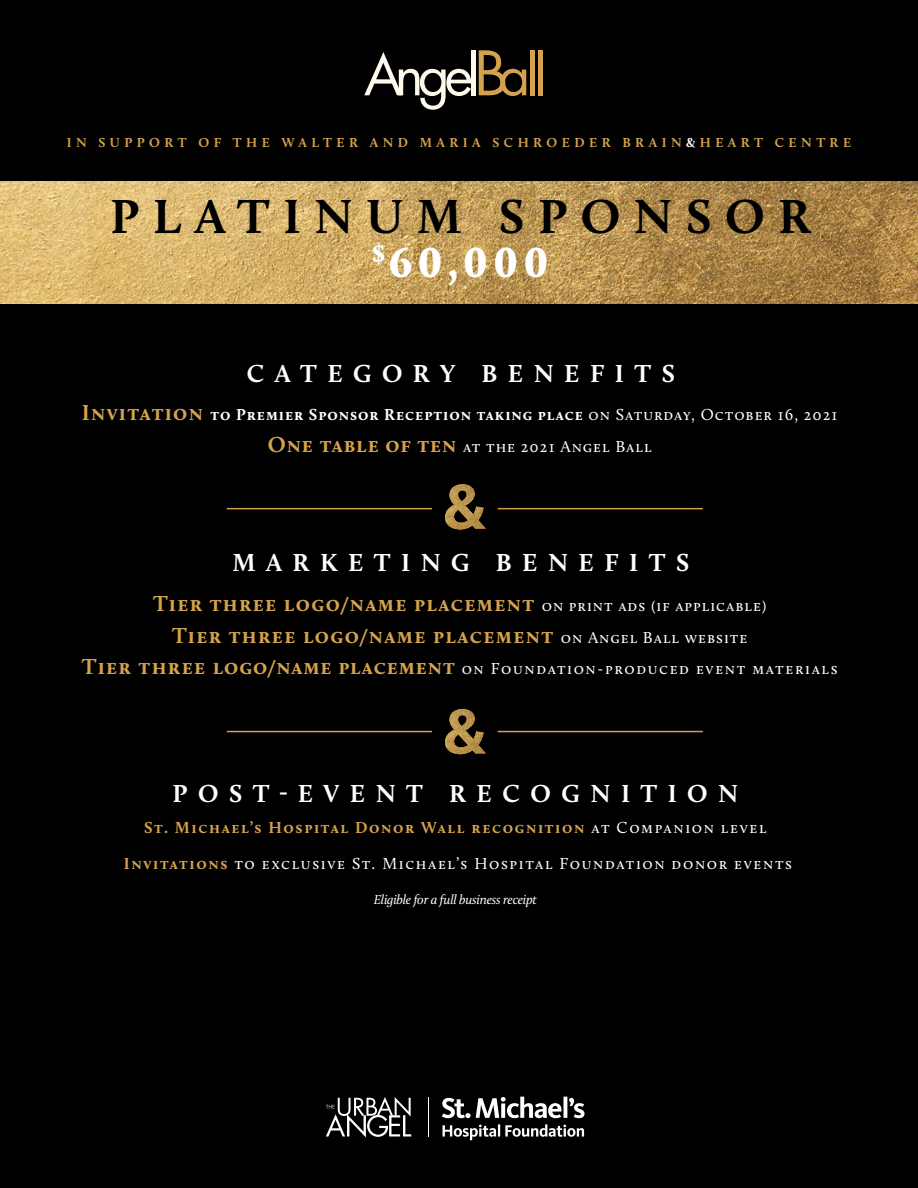
<style>
.page{position:relative;width:918px;height:1188px;background:#000}
.page>*{position:absolute;margin:0;border:0;box-sizing:border-box;transform-origin:0 0}
.t1{font:54.9px "Futura";letter-spacing:-.1em;color:#fff9eb}
.t2{font:700 49.5px "Calluna";letter-spacing:.275em;color:#000}
.t3{font:900 43.5px "Calluna";color:#fff}
.t4{font:700 25.5px "Calluna";letter-spacing:.415em;color:#fff}
.t5{font:700 22.5px/31.5px "Calluna";letter-spacing:.06em;color:#d4a24d;text-align:center}
.t6{font:16.5px/35.7px "Calluna";letter-spacing:.1em;color:#fff;text-align:center}
.t7{font:16.5px/31.5px "Calluna";letter-spacing:.06em;color:#fff;text-align:center}
.t8{font:700 13.5px "Calluna";letter-spacing:.335em;color:#d4a24d}
.t9{font:italic 13.5px "Calluna";letter-spacing:-.02em;color:#fff}
.s1{font-size:59.7px;color:#d4a24d}
.s2{color:#d4a24d}
.s3{color:#fff}
.s4{font-weight:700;font-size:22.5px;color:#d4a24d}
.s5{font-weight:700}
.s6{font-weight:400;font-size:16.5px;color:#fff}
.s7{font-weight:700;color:#d4a24d}
</style>
<div class="page">
<img style="left:0;top:181px;width:918px;height:123px">
<svg style="left:326px;top:1097px;width:85px;height:40px"></svg>
<svg style="left:443px;top:1124px;width:141px;height:16px"></svg>
<svg style="left:442px;top:1097px;width:143px;height:21px"></svg>
<hr style="left:428px;top:1098px;width:1px;height:39px;background:#fff">
<img style="left:445px;top:484px;width:41px;height:45px">
<img style="left:445px;top:709px;width:41px;height:45px">
<hr style="left:227px;top:731px;width:205px;height:1px;background:#d4a24d">
<hr style="left:227px;top:508px;width:205px;height:1px;background:#d4a24d">
<hr style="left:498px;top:731px;width:205px;height:1px;background:#d4a24d">
<hr style="left:498px;top:508px;width:205px;height:1px;background:#d4a24d">
<h1 class="t1" style="left:364px;top:37px;width:184px">Angel<span class="s1">B</span><span class="s2">all</span></h1>
<p class="t8" style="left:67px;top:134px;width:786px">IN SUPPORT OF THE WALTER AND MARIA SCHROEDER BRAIN<span class="s3">&amp;</span>HEART CENTRE</p>
<h2 class="t2" style="left:110px;top:186px;width:702px">PLATINUM SPONSOR</h2>
<h3 class="t3" style="left:372px;top:235px;width:178px"><sup>$</sup>60,000</h3>
<h3 class="t4" style="left:247px;top:357px;width:430px">CATEGORY BENEFITS</h3>
<p class="t7" style="left:82px;top:399px;width:757px"><span class="s4">Invitation</span> <span class="s5">to Premier Sponsor Reception taking place</span> on Saturday, October 16, 2021<br><span class="s4">One table of ten</span> at the 2021 Angel Ball</p>
<h3 class="t4" style="left:232px;top:546px;width:458px">MARKETING BENEFITS</h3>
<h3 class="t5" style="left:153px;top:588px;width:615px">Tier three logo/name placement <span class="s6">on print ads (if applicable)<br></span>Tier three logo/name placement <span class="s6">on Angel Ball website</span></h3>
<p class="t6" style="left:82px;top:651px;width:757px"><span class="s4">Tier three logo/name placement</span> on Foundation-produced event materials</p>
<h3 class="t4" style="left:173px;top:777px;width:567px">POST-EVENT RECOGNITION</h3>
<p class="t6" style="left:124px;top:809px;width:670px"><span class="s7">St. Michael’s Hospital Donor Wall recognition</span> at Companion level<br><span class="s7">Invitations</span> to exclusive St. Michael’s Hospital Foundation donor events</p>
<p class="t9" style="left:374px;top:892px;width:165px">Eligible for a full business receipt</p>
</div>
